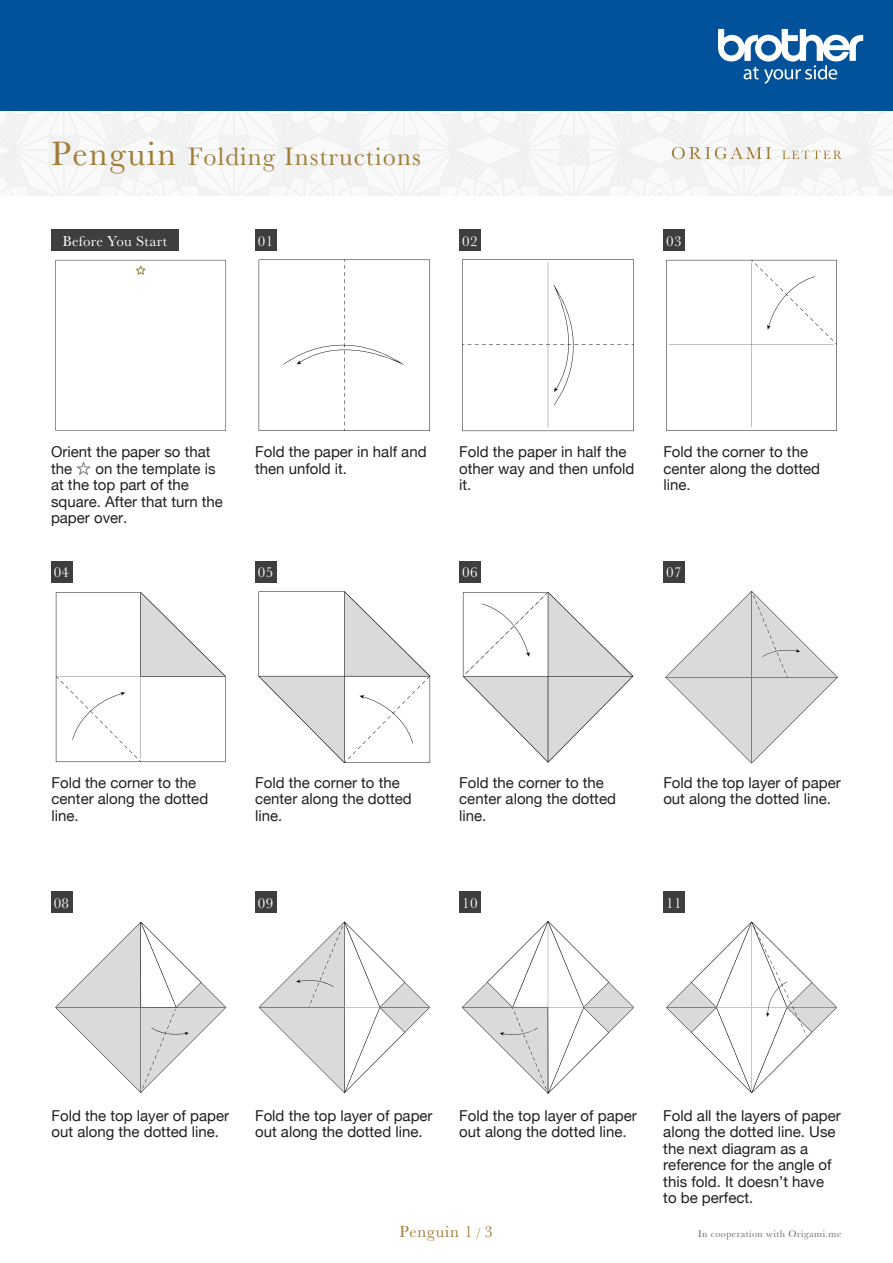
<style>
.page{position:relative;width:893px;height:1263px;background:#fff}
.page>*{position:absolute;margin:0;border:0;box-sizing:border-box;transform-origin:0 0}
.t1{font:25.95px "Baskerville URW";letter-spacing:.045em;color:#a07c36}
.t2{font:16.5px "Baskerville URW";letter-spacing:.045em;color:#a07c36}
.t3{font:15px/16.5px "Helvetica Neue";color:#231f20}
.t4{font:14.85px "Baskerville URW";letter-spacing:.025em;color:#fff}
.t5{font:9.9px "Baskerville URW";letter-spacing:.045em;color:#67696b}
.s1{font-size:34.65px}
.s2{font-family:"Koz Go Pr 6 N"}
.s3{font-size:12.3px}
</style>
<div class="page">
<svg style="left:259px;top:260px;width:171px;height:171px"></svg>
<svg style="left:462px;top:259px;width:172px;height:172px"></svg>
<svg style="left:666px;top:260px;width:171px;height:171px"></svg>
<svg style="left:56px;top:592px;width:170px;height:170px"></svg>
<svg style="left:259px;top:591px;width:171px;height:172px"></svg>
<svg style="left:463px;top:592px;width:170px;height:170px"></svg>
<svg style="left:665px;top:591px;width:173px;height:172px"></svg>
<svg style="left:55px;top:922px;width:171px;height:171px"></svg>
<svg style="left:259px;top:922px;width:171px;height:171px"></svg>
<svg style="left:462px;top:921px;width:172px;height:173px"></svg>
<svg style="left:666px;top:922px;width:171px;height:171px"></svg>
<svg style="left:55px;top:260px;width:171px;height:171px"></svg>
<div style="left:51px;top:230px;width:128px;height:21px;background:#3e3e3f"></div>
<div style="left:255px;top:230px;width:21px;height:21px;background:#3e3e3f"></div>
<div style="left:459px;top:230px;width:21px;height:21px;background:#3e3e3f"></div>
<div style="left:663px;top:230px;width:22px;height:21px;background:#3e3e3f"></div>
<div style="left:255px;top:561px;width:21px;height:21px;background:#3e3e3f"></div>
<div style="left:51px;top:561px;width:21px;height:21px;background:#3e3e3f"></div>
<div style="left:459px;top:561px;width:21px;height:21px;background:#3e3e3f"></div>
<div style="left:663px;top:561px;width:22px;height:21px;background:#3e3e3f"></div>
<div style="left:255px;top:892px;width:21px;height:21px;background:#3e3e3f"></div>
<div style="left:51px;top:892px;width:21px;height:21px;background:#3e3e3f"></div>
<div style="left:459px;top:892px;width:21px;height:21px;background:#3e3e3f"></div>
<div style="left:663px;top:892px;width:22px;height:21px;background:#3e3e3f"></div>
<div style="left:0;top:111px;width:893px;height:85px;background:#f5f6f6"></div>
<svg style="left:672px;top:147px;width:170px;height:12px"></svg>
<div style="left:0;top:0;width:893px;height:111px;background:#01519b"></div>
<svg style="left:718px;top:29px;width:145px;height:55px"></svg>
<h1 class="t1" style="left:51px;top:139px;width:371px"><span class="s1">Penguin</span> Folding Instructions</h1>
<p class="t4" style="left:63px;top:231px;width:106px">Before You Start</p>
<p class="t4" style="left:258px;top:231px;width:17px">01</p>
<p class="t4" style="left:462px;top:231px;width:17px">02</p>
<p class="t4" style="left:666px;top:231px;width:17px">03</p>
<p class="t3" style="left:51px;top:444px;width:173px">Orient the paper so that the <span class="s2">☆</span> on the template is at the top part of the square. After that turn the paper over.</p>
<p class="t3" style="left:255px;top:444px;width:173px">Fold the paper in half and then unfold it.</p>
<p class="t3" style="left:459px;top:444px;width:177px">Fold the paper in half the other way and then unfold it.</p>
<p class="t3" style="left:663px;top:444px;width:158px">Fold the corner to the center along the dotted line.</p>
<p class="t4" style="left:54px;top:562px;width:17px">04</p>
<p class="t4" style="left:258px;top:562px;width:17px">05</p>
<p class="t4" style="left:462px;top:562px;width:17px">06</p>
<p class="t4" style="left:666px;top:562px;width:17px">07</p>
<p class="t3" style="left:52px;top:775px;width:158px">Fold the corner to the center along the dotted line.</p>
<p class="t3" style="left:255px;top:775px;width:158px">Fold the corner to the center along the dotted line.</p>
<p class="t3" style="left:459px;top:775px;width:158px">Fold the corner to the center along the dotted line.</p>
<p class="t3" style="left:663px;top:775px;width:179px">Fold the top layer of paper out along the dotted line.</p>
<p class="t4" style="left:54px;top:893px;width:17px">08</p>
<p class="t4" style="left:258px;top:893px;width:17px">09</p>
<p class="t4" style="left:462px;top:893px;width:17px">10</p>
<p class="t4" style="left:666px;top:893px;width:17px">11</p>
<p class="t3" style="left:52px;top:1108px;width:179px">Fold the top layer of paper out along the dotted line.</p>
<p class="t3" style="left:255px;top:1108px;width:179px">Fold the top layer of paper out along the dotted line.</p>
<p class="t3" style="left:459px;top:1108px;width:179px">Fold the top layer of paper out along the dotted line.</p>
<p class="t3" style="left:663px;top:1108px;width:179px">Fold all the layers of paper along the dotted line. Use the next diagram as a reference for the angle of this fold. It doesn’t have to be perfect.</p>
<p class="t2" style="left:399px;top:1220px;width:95px">Penguin 1 <span class="s3">/</span> 3</p>
<p class="t5" style="left:698px;top:1227px;width:145px">In cooperation with Origami.me</p>
</div>
